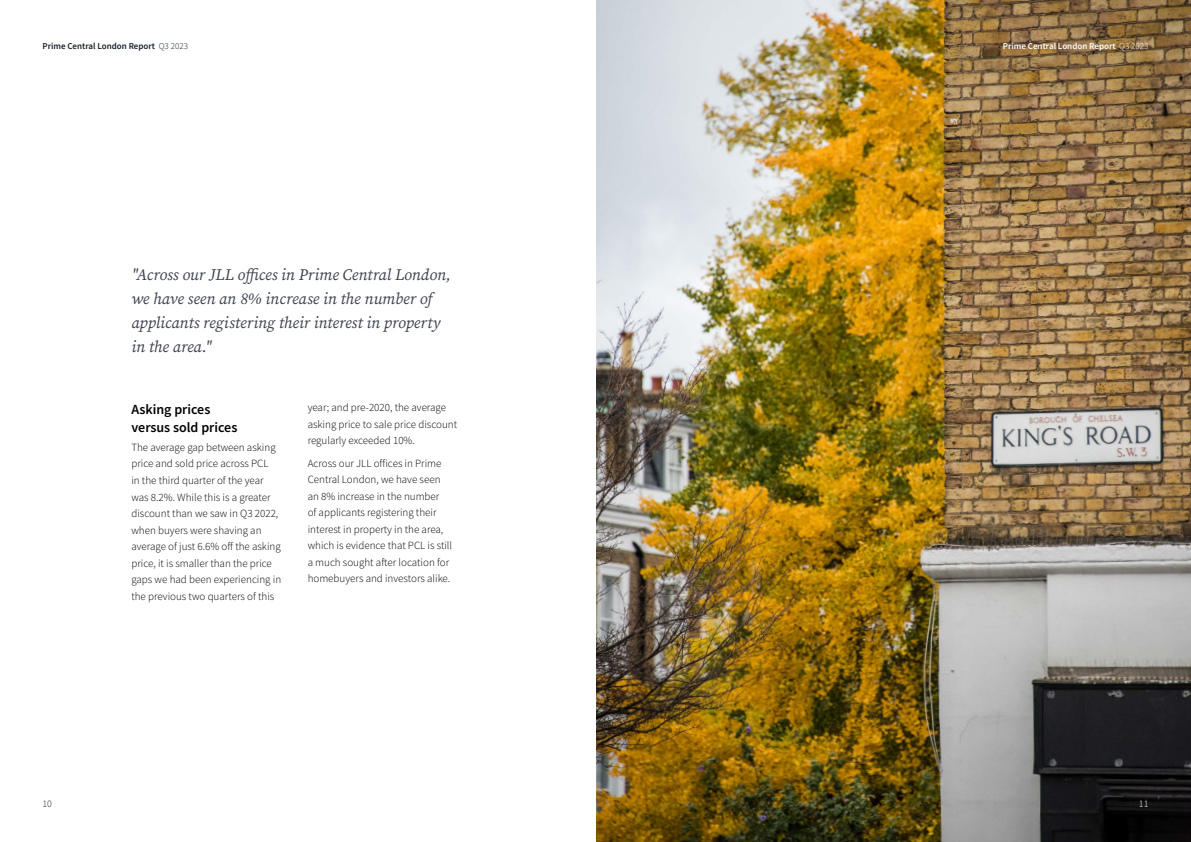
<style>
.page{position:relative;width:1191px;height:842px;background:#fff}
.page>*{position:absolute;margin:0;border:0;box-sizing:border-box;transform-origin:0 0}
.t1{font:italic 16px/24px "Source Serif Pro";letter-spacing:-.005em;color:#3d414d}
.t2{font:600 14px/18px "Source Sans Pro";color:#000}
.t3{font:300 11px/16.5px "Source Sans Pro";color:#000}
.t4{font:300 10px "Source Sans Pro";color:#fff}
.t5{font:300 10px "Source Sans Pro";color:#131e29}
.t6{font:600 9px "Source Sans Pro";color:#fff}
.t7{font:600 9px "Source Sans Pro";color:#131e29}
.s1{font-weight:300}
</style>
<div class="page">
<img style="left:596px;top:0;width:595px;height:842px">
<p class="t7" style="left:43px;top:40px;width:147px">Prime Central London Report <span class="s1">Q3 2023</span></p>
<h1 class="t1" style="left:131px;top:263px;width:321px">"Across our JLL offices in Prime Central London, we have seen an 8% increase in the number of applicants registering their interest in property in the area."</h1>
<p class="t5" style="left:43px;top:797px;width:11px">10</p>
<p class="t2" style="left:131px;top:400px;width:107px">Asking prices versus sold prices</p>
<p class="t3" style="left:131px;top:439px;width:151px">The average gap between asking price and sold price across PCL<br>in the third quarter of the year was 8.2%. While this is a greater discount than we saw in Q3 2022, when buyers were shaving an average of just 6.6% off the asking price, it is smaller than the price gaps we had been experiencing in the previous two quarters of this</p>
<p class="t3" style="left:308px;top:399px;width:151px">year; and pre-2020, the average asking price to sale price discount regularly exceeded 10%.</p>
<p class="t3" style="left:308px;top:455px;width:146px">Across our JLL offices in Prime<br>Central London, we have seen an 8% increase in the number<br>of applicants registering their interest in property in the area, which is evidence that PCL is still a much sought after location for homebuyers and investors alike.</p>
<p class="t6" style="left:1003px;top:40px;width:147px">Prime Central London Report <span class="s1">Q3 2023</span></p>
<p class="t4" style="left:1138px;top:797px;width:11px">11</p>
</div>
